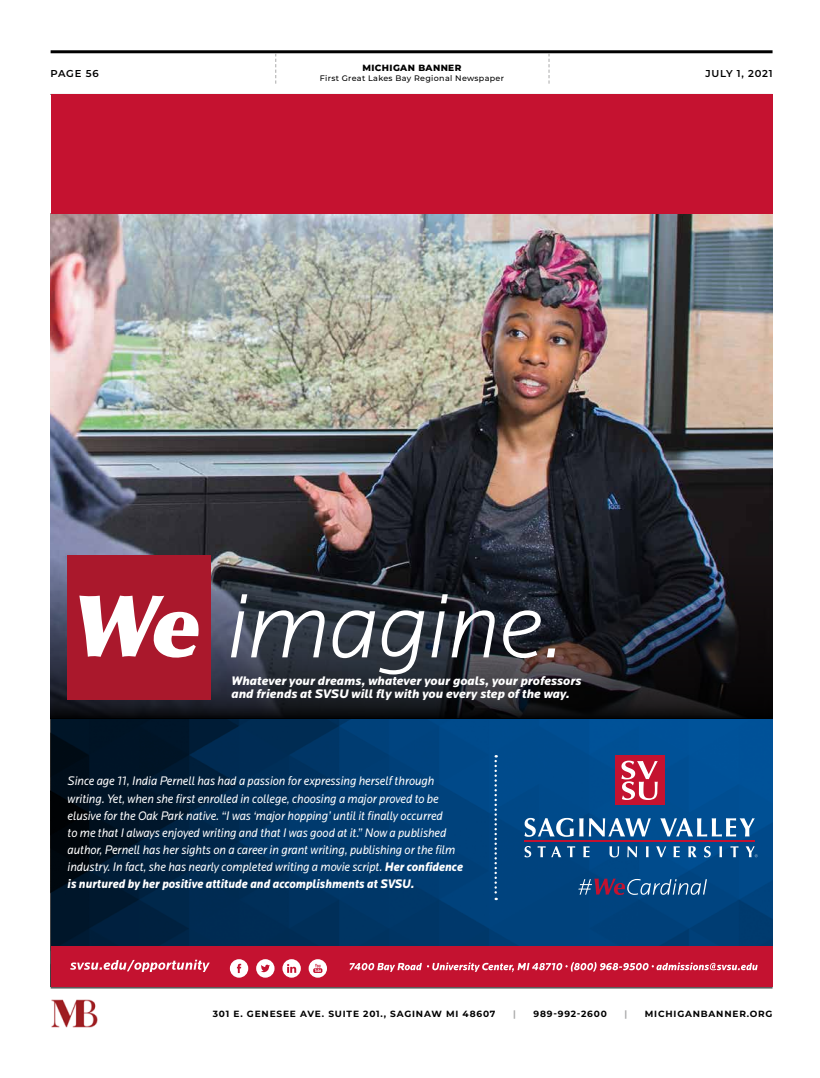
<style>
.page{position:relative;width:820px;height:1078px;background:#fff}
.page>*{position:absolute;margin:0;border:0;box-sizing:border-box;transform-origin:0 0}
.t1{font:italic 12.9px/17.2px "Locator";color:#fff;scale:.89 1}
.t2{font:italic 900 12.9px/12.9px "Locator";color:#fff}
.t3{font:600 10px "Montserrat";letter-spacing:.075em;color:#000101}
.t4{font:700 9px "Montserrat";letter-spacing:.09em;color:#000}
.t5{font:800 9px "Montserrat";letter-spacing:.04em;color:#000101}
.t6{font:700 9px "Montserrat";color:#aaaaab}
.t7{font:500 8px "Montserrat";letter-spacing:.04em;color:#000101}
.s1{font-weight:900}
</style>
<div class="page">
<hr style="left:51px;top:50px;width:721px;height:3px;background:#000">
<svg style="left:548px;top:53px;width:1px;height:31px"></svg>
<svg style="left:275px;top:53px;width:1px;height:31px"></svg>
<hr style="left:51px;top:987px;width:721px;height:1px;background:#000">
<img style="left:51px;top:999px;width:47px;height:29px">
<img style="left:51px;top:214px;width:721px;height:731px">
<svg style="left:578px;top:878px;width:128px;height:16px;background:#3b5b8c"></svg>
<div style="left:51px;top:945px;width:721px;height:41px;background:#c41230"></div>
<svg style="left:349px;top:962px;width:408px;height:9px"></svg>
<div style="left:614px;top:755px;width:50px;height:49px;background:#c41230"></div>
<svg style="left:621px;top:760px;width:36px;height:39px"></svg>
<hr style="left:524px;top:840px;width:230px;height:1px;background:#c41230">
<svg style="left:524px;top:817px;width:49px;height:19px"></svg>
<svg style="left:579px;top:818px;width:71px;height:18px"></svg>
<svg style="left:660px;top:818px;width:94px;height:18px"></svg>
<svg style="left:524px;top:845px;width:7px;height:12px"></svg>
<svg style="left:537px;top:846px;width:8px;height:11px"></svg>
<svg style="left:551px;top:846px;width:10px;height:11px"></svg>
<svg style="left:567px;top:846px;width:8px;height:11px"></svg>
<svg style="left:583px;top:846px;width:6px;height:11px"></svg>
<svg style="left:609px;top:846px;width:10px;height:11px"></svg>
<svg style="left:627px;top:846px;width:10px;height:11px"></svg>
<svg style="left:645px;top:846px;width:3px;height:11px"></svg>
<svg style="left:656px;top:846px;width:10px;height:11px"></svg>
<svg style="left:673px;top:846px;width:6px;height:11px"></svg>
<svg style="left:688px;top:846px;width:8px;height:11px"></svg>
<svg style="left:703px;top:845px;width:7px;height:12px"></svg>
<svg style="left:719px;top:846px;width:2px;height:11px"></svg>
<svg style="left:730px;top:846px;width:8px;height:11px"></svg>
<svg style="left:745px;top:846px;width:12px;height:11px"></svg>
<svg style="left:494px;top:755px;width:2px;height:144px"></svg>
<svg style="left:230px;top:959px;width:18px;height:18px"></svg>
<svg style="left:256px;top:959px;width:18px;height:18px"></svg>
<svg style="left:282px;top:959px;width:19px;height:18px"></svg>
<svg style="left:308px;top:959px;width:19px;height:18px"></svg>
<svg style="left:70px;top:959px;width:140px;height:12px"></svg>
<svg style="left:51px;top:555px;width:721px;height:163px;background:#1e1f27"></svg>
<div style="left:68px;top:555px;width:143px;height:144px;background:#aa182c"></div>
<svg style="left:79px;top:595px;width:120px;height:63px"></svg>
<svg style="left:231px;top:594px;width:324px;height:80px;background:#51555d"></svg>
<div style="left:51px;top:94px;width:721px;height:120px;background:#c51230"></div>
<p class="t3" style="left:51px;top:66px;width:49px">PAGE 56</p>
<p class="t5" style="left:362px;top:62px;width:100px">MICHIGAN BANNER</p>
<p class="t7" style="left:320px;top:73px;width:186px">First Great Lakes Bay Regional Newspaper</p>
<p class="t3" style="left:705px;top:66px;width:69px">JULY 1, 2021</p>
<p class="t2" style="left:231px;top:674px;width:351px">Whatever your dreams, whatever your goals, your professors and friends at SVSU will fly with you every step of the way.</p>
<p class="t1" style="left:68px;top:772px;width:445px">Since age 11, India Pernell has had a passion for expressing herself through writing. Yet, when she first enrolled in college, choosing a major proved to be elusive for the Oak Park native. “I was ‘major hopping’ until it finally occurred<br>to me that I always enjoyed writing and that I was good at it.” Now a published author, Pernell has her sights on a career in grant writing, publishing or the film industry. In fact, she has nearly completed writing a movie script. <span class="s1">Her confidence is nurtured by her positive attitude and accomplishments at SVSU.</span></p>
<p class="t4" style="left:213px;top:1006px;width:284px">301 E. GENESEE AVE. SUITE 201., SAGINAW MI 48607</p>
<p class="t6" style="left:513px;top:1006px;width:4px">|</p>
<p class="t4" style="left:533px;top:1006px;width:75px">989-992-2600</p>
<p class="t6" style="left:624px;top:1006px;width:4px">|</p>
<p class="t4" style="left:644px;top:1006px;width:129px">MICHIGANBANNER.ORG</p>
</div>
